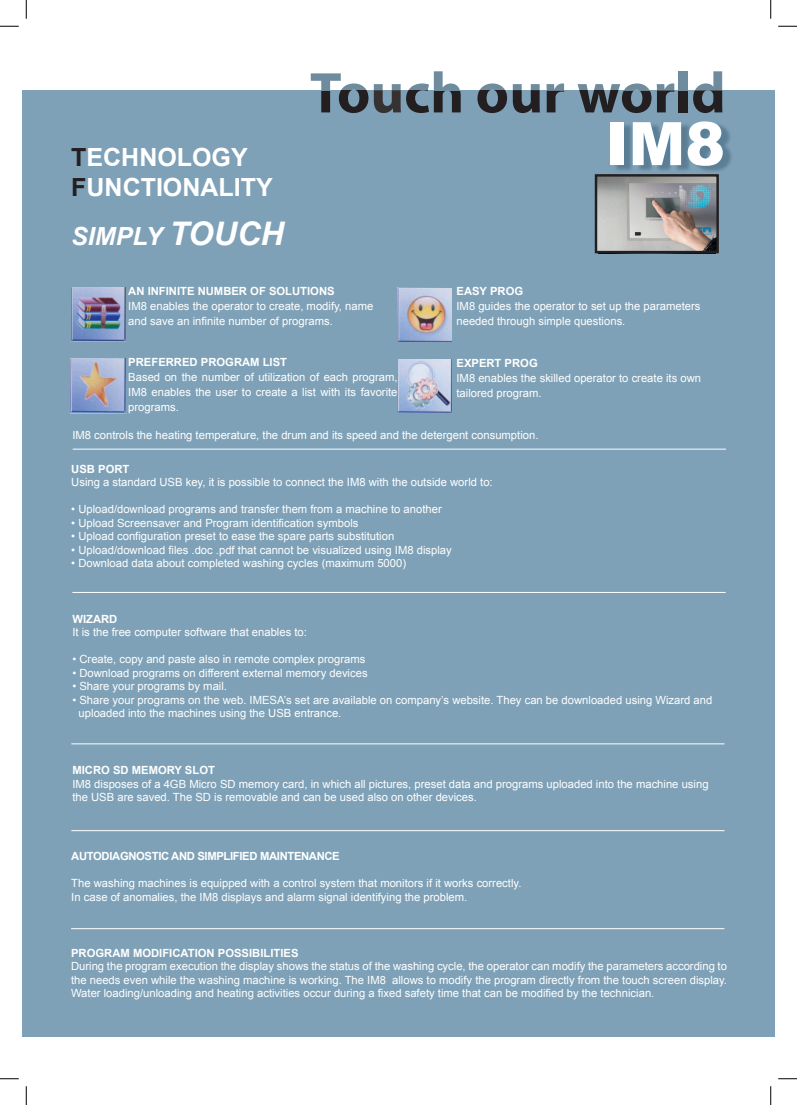
<style>
.page{position:relative;width:797px;height:1105px;background:#fff}
.page>*{position:absolute;margin:0;border:0;box-sizing:border-box;transform-origin:0 0}
.t1{font:900 60px "Arial";color:#fff}
.t2{font:700 25px/30px "Arial";color:#fff}
.t3{font:italic 700 25px "Arial";color:#fff}
.t4{font:11.25px/13.5px "Arial";color:#fff}
.t5{font:700 11.25px "Arial";color:#fff}
.t6{font:700 11.25px "Arial";letter-spacing:-.03em;color:#fff}
.s1{color:#231f20}
.s2{font-size:32.5px}
</style>
<div class="page">
<div style="left:22px;top:90px;width:753px;height:946px;background:#7ea1b7"></div>
<img style="left:597px;top:177px;width:119px;height:73px">
<div style="left:594px;top:174px;width:125px;height:79px;border:2px solid #231f20"></div>
<img style="left:72px;top:287px;width:53px;height:54px">
<img style="left:70px;top:358px;width:55px;height:55px">
<img style="left:397px;top:287px;width:54px;height:54px">
<img style="left:397px;top:359px;width:54px;height:53px">
<hr style="left:73px;top:449px;width:653px;height:1px;background:#fff">
<hr style="left:72px;top:592px;width:653px;height:1px;background:#fff">
<hr style="left:71px;top:928px;width:653px;height:1px;background:#fff">
<hr style="left:71px;top:830px;width:653px;height:1px;background:#fff">
<hr style="left:71px;top:744px;width:653px;height:1px;background:#fff">
<svg style="left:311px;top:73px;width:57px;height:40px"></svg>
<svg style="left:374px;top:71px;width:86px;height:42px"></svg>
<svg style="left:477px;top:83px;width:30px;height:30px"></svg>
<svg style="left:513px;top:84px;width:27px;height:29px"></svg>
<svg style="left:546px;top:83px;width:18px;height:29px"></svg>
<svg style="left:577px;top:83px;width:97px;height:30px"></svg>
<svg style="left:678px;top:71px;width:9px;height:41px"></svg>
<svg style="left:693px;top:71px;width:29px;height:42px"></svg>
<div style="left:613px;top:121px;width:120px;height:52px;background:#231f20;opacity:.29"></div>
<svg style="left:0;top:25px;width:19px;height:2px"></svg>
<svg style="left:778px;top:25px;width:19px;height:2px"></svg>
<svg style="left:0;top:1078px;width:19px;height:1px"></svg>
<svg style="left:778px;top:1078px;width:19px;height:1px"></svg>
<svg style="left:25px;top:0;width:2px;height:19px"></svg>
<svg style="left:25px;top:1086px;width:2px;height:19px"></svg>
<svg style="left:770px;top:0;width:1px;height:19px"></svg>
<svg style="left:770px;top:1086px;width:1px;height:19px"></svg>
<h2 class="t2" style="left:71px;top:143px;width:203px"><span class="s1">T</span>ECHNOLOGY<br><span class="s1">F</span>UNCTIONALITY</h2>
<h2 class="t3" style="left:71px;top:220px;width:214px">SIMPLY <span class="s2">TOUCH</span></h2>
<p class="t5" style="left:128px;top:284px;width:208px">AN INFINITE NUMBER OF SOLUTIONS</p>
<p class="t4" style="left:128px;top:299px;width:246px;line-height:15px">IM8 enables the operator to create, modify, name and save an infinite number of programs.</p>
<p class="t5" style="left:128px;top:355px;width:160px">PREFERRED PROGRAM LIST</p>
<p class="t4" style="left:128px;top:370px;width:271px;line-height:15px;text-align:justify">Based on the number of utilization of each program, IM8 enables the user to create a list with its favorite programs.</p>
<h1 class="t1" style="left:605px;top:100px;width:121px">IM8</h1>
<p class="t5" style="left:456px;top:284px;width:68px">EASY PROG</p>
<p class="t4" style="left:456px;top:299px;width:245px;line-height:15px">IM8 guides the operator to set up the parameters needed through simple questions.</p>
<p class="t5" style="left:456px;top:356px;width:83px">EXPERT PROG</p>
<p class="t4" style="left:456px;top:371px;width:246px;line-height:15px">IM8 enables the skilled operator to create its own tailored program.</p>
<p class="t4" style="left:72px;top:428px;width:467px">IM8 controls the heating temperature, the drum and its speed and the detergent consumption.</p>
<p class="t5" style="left:71px;top:461px;width:60px">USB PORT</p>
<p class="t4" style="left:71px;top:476px;width:423px">Using a standard USB key, it is possible to connect the IM8 with the outside world to:</p>
<p class="t4" style="left:71px;top:503px;width:372px">• Upload/download programs and transfer them from a machine to another</p>
<p class="t4" style="left:71px;top:516px;width:289px">• Upload Screensaver and Program identification symbols</p>
<p class="t4" style="left:71px;top:530px;width:324px">• Upload configuration preset to ease the spare parts substitution</p>
<p class="t4" style="left:71px;top:543px;width:382px">• Upload/download files .doc .pdf that cannot be visualized using IM8 display</p>
<p class="t4" style="left:71px;top:557px;width:336px">• Download data about completed washing cycles (maximum 5000)</p>
<p class="t5" style="left:72px;top:611px;width:46px">WIZARD</p>
<p class="t4" style="left:72px;top:626px;width:236px">It is the free computer software that enables to:</p>
<p class="t4" style="left:72px;top:653px;width:294px">• Create, copy and paste also in remote complex programs</p>
<p class="t4" style="left:72px;top:666px;width:297px">• Download programs on different external memory devices</p>
<p class="t4" style="left:72px;top:680px;width:156px">• Share your programs by mail.</p>
<p class="t4" style="left:79px;top:693px;width:635px;text-indent:-6px">• Share your programs on the web. IMESA’s set are available on company’s website. They can be downloaded using Wizard and uploaded into the machines using the USB entrance.</p>
<p class="t5" style="left:72px;top:763px;width:144px">MICRO SD MEMORY SLOT</p>
<p class="t4" style="left:72px;top:777px;width:637px">IM8 disposes of a 4GB Micro SD memory card, in which all pictures, preset data and programs uploaded into the machine using the USB are saved. The SD is removable and can be used also on other devices.</p>
<p class="t6" style="left:71px;top:849px;width:270px">AUTODIAGNOSTIC AND SIMPLIFIED MAINTENANCE</p>
<p class="t4" style="left:71px;top:876px;width:451px">The washing machines is equipped with a control system that monitors if it works correctly.<br>In case of anomalies, the IM8 displays and alarm signal identifying the problem.</p>
<p class="t5" style="left:71px;top:945px;width:229px">PROGRAM MODIFICATION POSSIBILITIES</p>
<p class="t4" style="left:71px;top:959px;width:657px;text-align:justify">During the program execution the display shows the status of the washing cycle, the operator can modify the parameters according to the needs even while the washing machine is working. The IM8 allows to modify the program directly from the touch screen display.<br>Water loading/unloading and heating activities occur during a fixed safety time that can be modified by the technician.</p>
</div>
